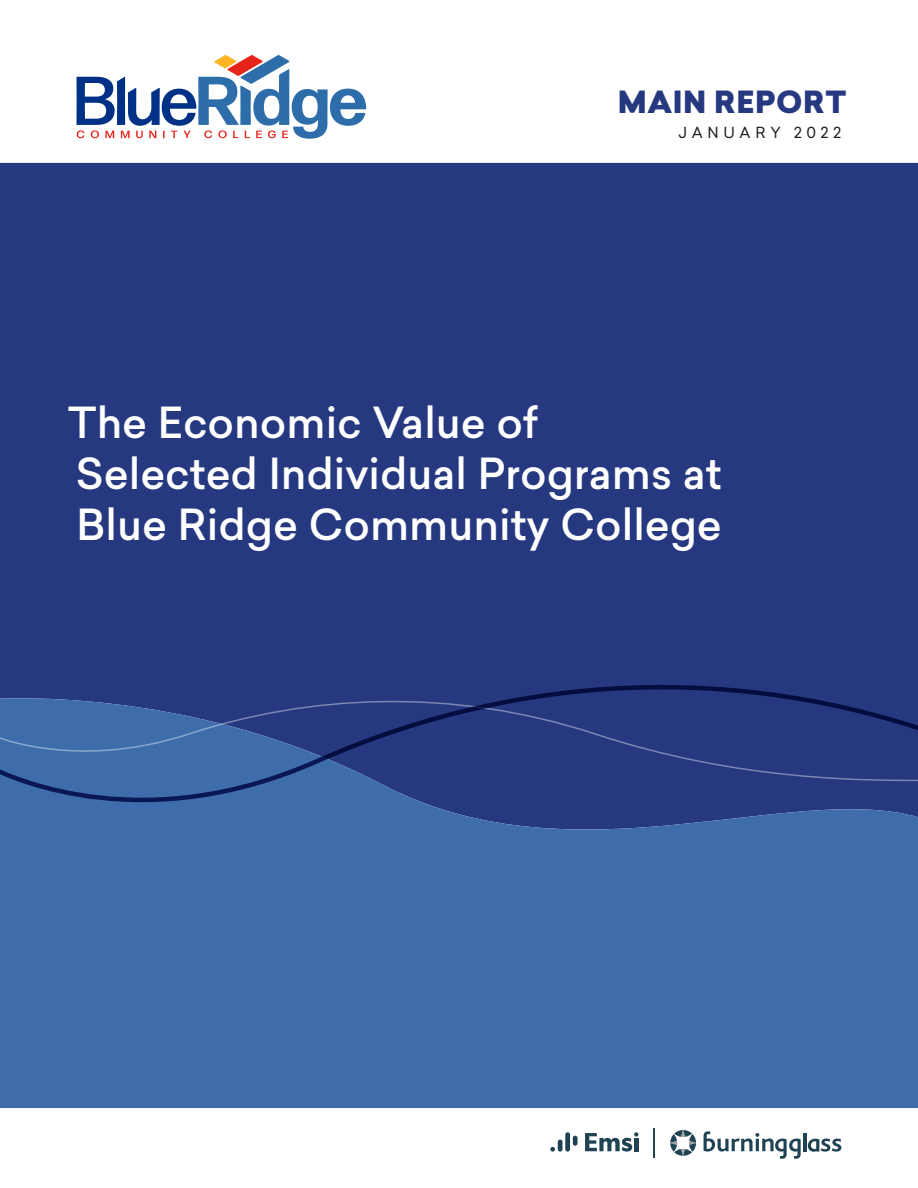
<style>
.page{position:relative;width:918px;height:1188px;background:#fff}
.page>*{position:absolute;margin:0;border:0;box-sizing:border-box;transform-origin:0 0}
.t1{font:500 42px/51px "Sailec";color:#fff}
.t2{font:900 30px "Sailec";letter-spacing:.02em;color:#263980}
.t3{font:15px "Sailec";letter-spacing:.32em;color:#231f20}
</style>
<div class="page">
<div style="left:0;top:163px;width:918px;height:519px;background:#263980"></div>
<div style="left:0;top:682px;width:918px;height:426px;background:#3f6dab"></div>
<svg style="left:0;top:683px;width:918px;height:121px;background:#2c468a"></svg>
<svg style="left:585px;top:1132px;width:53px;height:20px"></svg>
<div style="left:558px;top:1140px;width:5px;height:12px;background:#204354;border-radius:2px"></div>
<div style="left:565px;top:1132px;width:5px;height:20px;background:#204354;border-radius:2px"></div>
<svg style="left:550px;top:1147px;width:5px;height:5px"></svg>
<div style="left:573px;top:1136px;width:5px;height:10px;background:#204354;border-radius:2px"></div>
<hr style="left:653px;top:1128px;width:2px;height:30px;background:#204354">
<svg style="left:808px;top:1139px;width:33px;height:13px"></svg>
<hr style="left:803px;top:1133px;width:3px;height:18px;background:#204354">
<svg style="left:704px;top:1131px;width:97px;height:28px"></svg>
<svg style="left:670px;top:1130px;width:26px;height:26px"></svg>
<svg style="left:76px;top:55px;width:290px;height:84px"></svg>
<p class="t2" style="left:618px;top:80px;width:230px">MAIN REPORT</p>
<p class="t3" style="left:678px;top:122px;width:164px">JANUARY 2022</p>
<p class="t1" style="left:68px;top:397px;width:656px">The Economic Value of<br>Selected Individual Programs at<br>Blue Ridge Community College</p>
</div>
